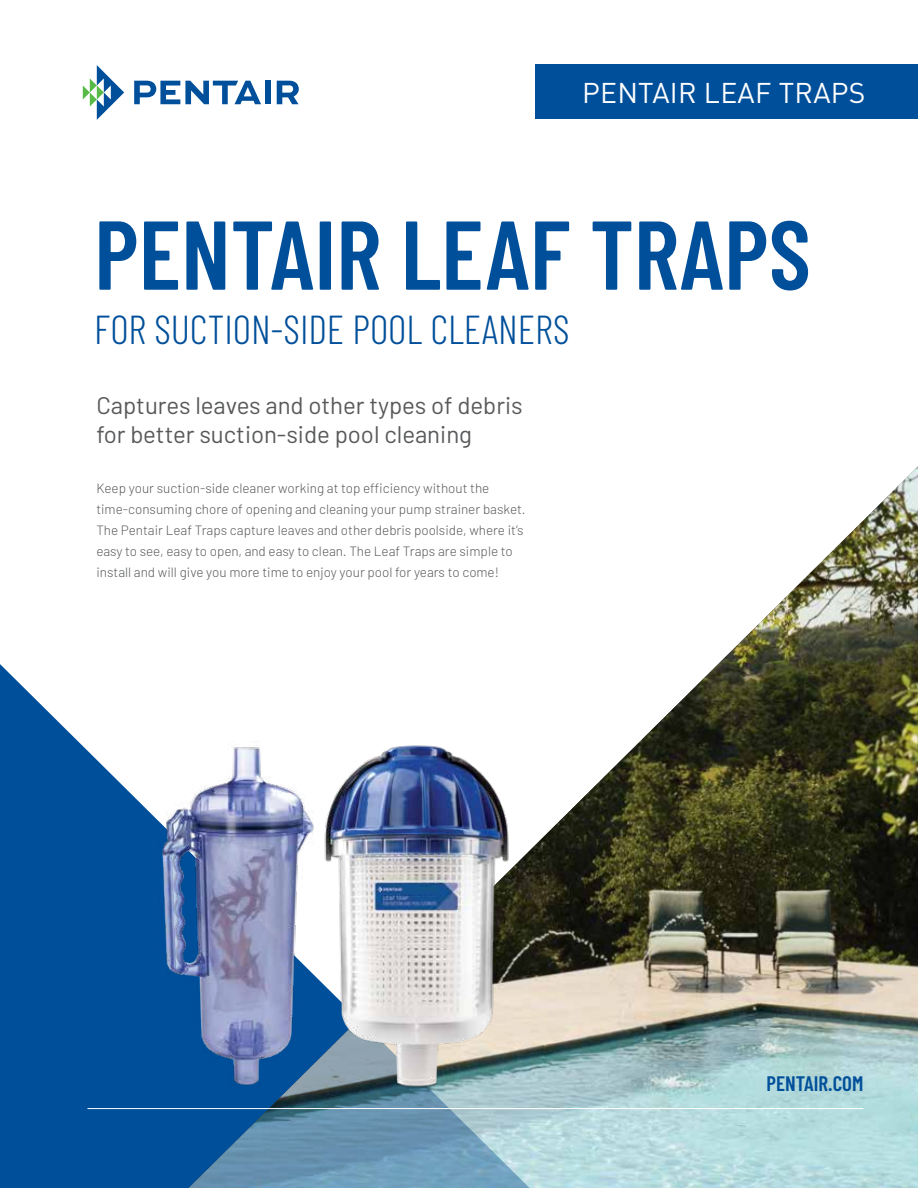
<style>
.page{position:relative;width:918px;height:1188px;background:#fff}
.page>*{position:absolute;margin:0;border:0;box-sizing:border-box;transform-origin:0 0}
.t1{font:600 97.5px "Barlow Condensed";color:#004f9a}
.t2{font:300 40.5px "Barlow Condensed";color:#004f9a}
.t3{font:28.2px "DIN Pro";letter-spacing:.01em;color:#fff}
.t4{font:24px/28.8px "Barlow";color:#58595b}
.t5{font:600 21px "Barlow Condensed";color:#004f9a}
.t6{font:300 13.5px/21px "Barlow";color:#58595b}
</style>
<div class="page">
<svg style="left:0;top:664px;width:174px;height:524px;fill:#004f9a"></svg>
<img style="left:255px;top:466px;width:663px;height:722px">
<svg style="left:83px;top:65px;width:41px;height:55px"></svg>
<svg style="left:134px;top:81px;width:127px;height:23px"></svg>
<div style="left:265px;top:81px;width:5px;height:23px;background:#004f9a"></div>
<svg style="left:277px;top:81px;width:22px;height:23px"></svg>
<div style="left:535px;top:65px;width:383px;height:54px;background:#004f9a"></div>
<svg style="left:174px;top:1019px;width:369px;height:169px;background:#6593b0"></svg>
<hr style="left:87px;top:1108px;width:776px;height:1px;background:#fff">
<img style="left:149px;top:742px;width:178px;height:354px">
<img style="left:318px;top:741px;width:195px;height:349px">
<h3 class="t3" style="left:582px;top:70px;width:285px">PENTAIR LEAF TRAPS</h3>
<h1 class="t1" style="left:94px;top:185px;width:718px">PENTAIR LEAF TRAPS</h1>
<h2 class="t2" style="left:94px;top:300px;width:477px">FOR SUCTION-SIDE POOL CLEANERS</h2>
<h3 class="t4" style="left:96px;top:389px;width:428px">Captures leaves and other types of debris for better suction-side pool cleaning</h3>
<p class="t6" style="left:96px;top:476px;width:431px">Keep your suction-side cleaner working at top efficiency without the time-consuming chore of opening and cleaning your pump strainer basket.<br>The Pentair Leaf Traps capture leaves and other debris poolside, where it’s easy to see, easy to open, and easy to clean. The Leaf Traps are simple to install and will give you more time to enjoy your pool for years to come!</p>
<h3 class="t5" style="left:766px;top:1068px;width:98px">PENTAIR.COM</h3>
</div>
